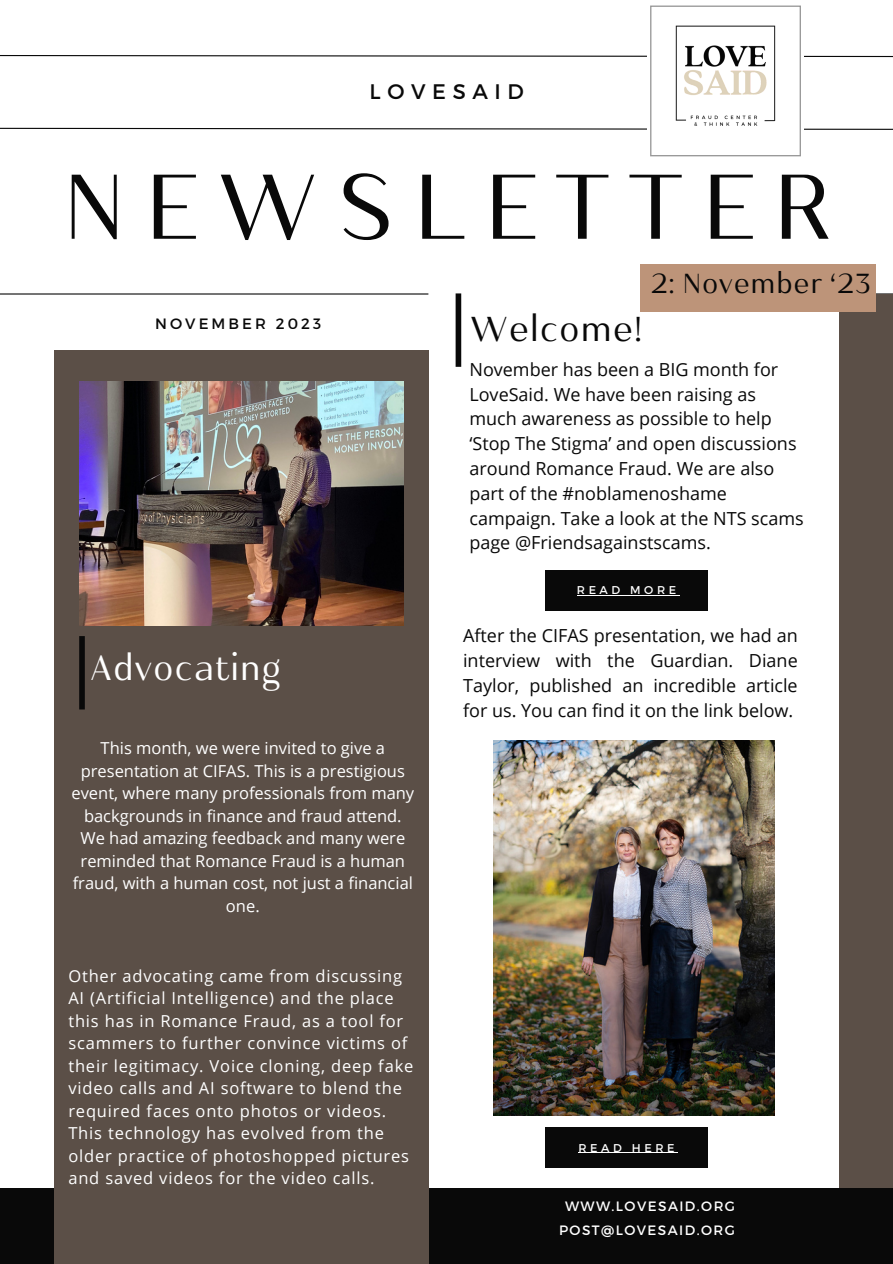
<style>
.page{position:relative;width:893px;height:1264px;background:#fff}
.page>*{position:absolute;margin:0;border:0;box-sizing:border-box;transform-origin:0 0}
.t1{font:91.5px "Kulachat HC";letter-spacing:.205em;color:#090909}
.t2{font:34.5px "Kulachat HC";color:#fff}
.t3{font:34.5px "Kulachat HC";color:#090909}
.t4{font:27.45px "Kulachat HC";color:#090909}
.t5{font:21px "Montserrat";letter-spacing:.315em;color:#090909}
.t6{font:18px/24.8px "Open Sans";color:#090909}
.t7{font:16.5px/22.5px "Open Sans";letter-spacing:.05em;color:#fff}
.t8{font:16.5px/22.5px "Open Sans";color:#fff;text-align:center}
.t9{font:15px "Montserrat";letter-spacing:.205em;color:#090909}
.t10{font:13.5px "Montserrat";letter-spacing:.105em;color:#fff}
.t11{font:11.25px "Montserrat";letter-spacing:.315em;color:#fff}
</style>
<div class="page">
<svg style="left:0;top:127px;width:892px;height:3px"></svg>
<hr style="left:0;top:293px;width:428px;height:1px;background:#090909">
<hr style="left:839px;top:293px;width:53px;height:1px;background:#090909">
<div style="left:839px;top:294px;width:53px;height:969px;background:#5b4f47"></div>
<div style="left:0;top:1188px;width:892px;height:75px;background:#090909"></div>
<div style="left:54px;top:350px;width:374px;height:913px;background:#5b4f47"></div>
<div style="left:455px;top:293px;width:6px;height:74px;background:#090909"></div>
<div style="left:79px;top:636px;width:6px;height:73px;background:#090909"></div>
<svg style="left:0;top:55px;width:892px;height:3px"></svg>
<div style="left:647px;top:5px;width:156px;height:151px;background:linear-gradient(to bottom,#fff,#fff)"></div>
<div style="left:650px;top:6px;width:150px;height:150px;border:1px solid #989898"></div>
<img style="left:653px;top:5px;width:144px;height:150px">
<div style="left:545px;top:570px;width:162px;height:41px;background:#090909"></div>
<hr style="left:577px;top:595px;width:102px;height:1px;background:#fff">
<div style="left:545px;top:1127px;width:162px;height:41px;background:#090909"></div>
<hr style="left:578px;top:1152px;width:100px;height:1px;background:#fff">
<div style="left:640px;top:264px;width:236px;height:48px;background:#bd9479"></div>
<img style="left:493px;top:740px;width:281px;height:375px">
<img style="left:79px;top:382px;width:324px;height:243px">
<p class="t5" style="left:369px;top:78px;width:156px">LOVESAID</p>
<p class="t1" style="left:62px;top:175px;width:770px">NEWSLETTER</p>
<p class="t9" style="left:155px;top:314px;width:168px">NOVEMBER 2023</p>
<p class="t2" style="left:89px;top:655px;width:193px">Advocating</p>
<p class="t8" style="left:71px;top:736px;width:344px">This month, we were invited to give a presentation at CIFAS. This is a prestigious event, where many professionals from many backgrounds in finance and fraud attend.</p>
<p class="t8" style="left:73px;top:826px;width:342px">We had amazing feedback and many were reminded that Romance Fraud is a human fraud, with a human cost, not just a financial one.</p>
<p class="t7" style="left:68px;top:964px;width:346px">Other advocating came from discussing AI (Artificial Intelligence) and the place this has in Romance Fraud, as a tool for scammers to further convince victims of their legitimacy. Voice cloning, deep fake video calls and AI software to blend the required faces onto photos or videos.<br>This technology has evolved from the older practice of photoshopped pictures and saved videos for the video calls.</p>
<p class="t3" style="left:469px;top:316px;width:174px">Welcome!</p>
<p class="t4" style="left:650px;top:274px;width:223px">2: November ‘23</p>
<p class="t6" style="left:469px;top:356px;width:336px">November has been a BIG month for LoveSaid. We have been raising as much awareness as possible to help ‘Stop The Stigma’ and open discussions around Romance Fraud. We are also part of the #noblamenoshame campaign. Take a look at the NTS scams page @Friendsagainstscams.</p>
<p class="t11" style="left:577px;top:583px;width:101px">READ MORE</p>
<p class="t6" style="left:463px;top:623px;width:336px;text-align:justify">After the CIFAS presentation, we had an interview with the Guardian. Diane Taylor, published an incredible article for us. You can find it on the link below.</p>
<p class="t11" style="left:578px;top:1140px;width:97px">READ HERE</p>
<p class="t10" style="left:565px;top:1197px;width:171px">WWW.LOVESAID.ORG</p>
<p class="t10" style="left:559px;top:1221px;width:177px">POST@LOVESAID.ORG</p>
</div>
